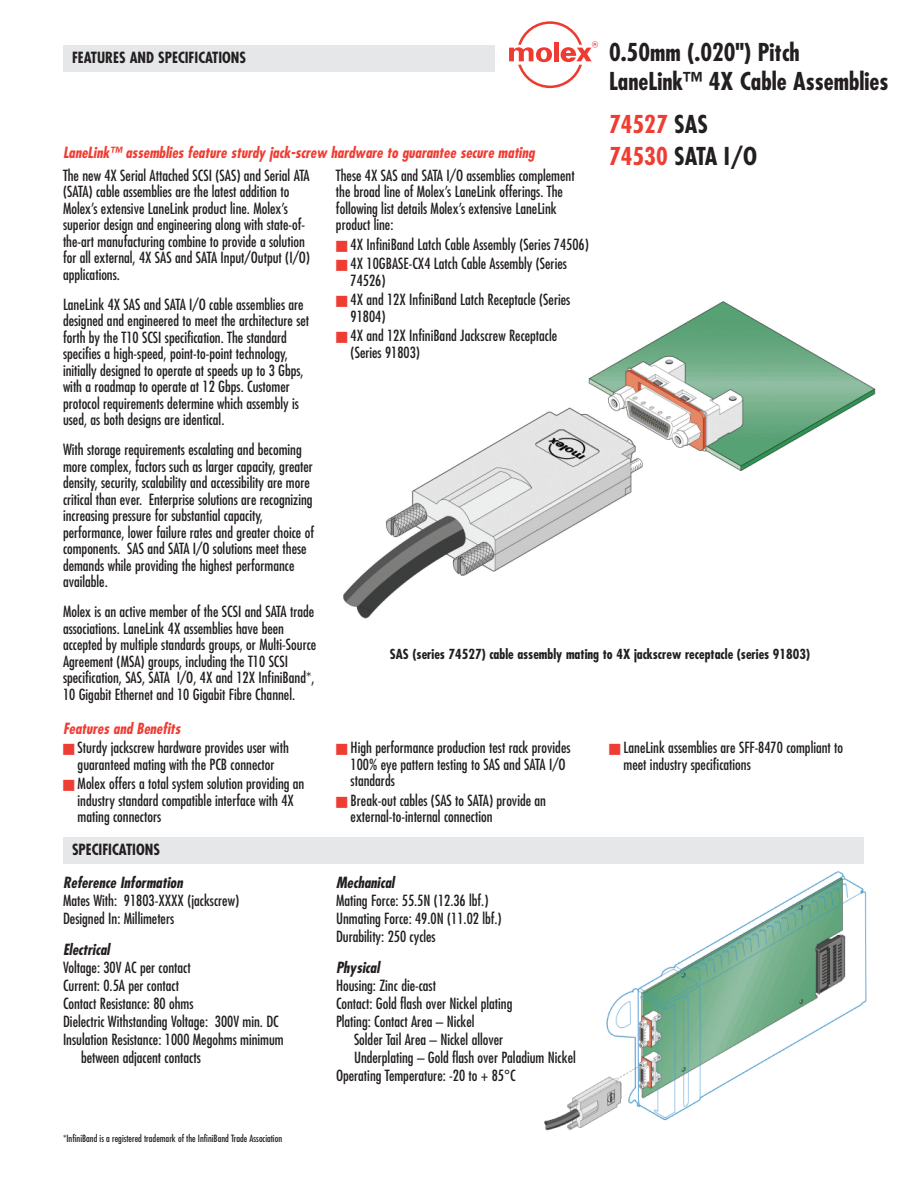
<style>
.page{position:relative;width:918px;height:1188px;background:#fff}
.page>*{position:absolute;margin:0;border:0;box-sizing:border-box;transform-origin:0 0}
.t1{font:700 condensed 24px/28.5px "Futura";color:#231f20}
.t2{font:700 condensed 24px/31.5px "Futura";color:#ee3e34}
.t3{font:condensed 15px/16.5px "Futura";color:#231f20}
.t4{font:italic 700 condensed 15px "Futura";color:#ee3e34}
.t5{font:italic 700 condensed 15px "Futura";color:#231f20}
.t6{font:700 condensed 15px "Futura";color:#231f20}
.t7{font:700 condensed 13.5px "Futura";color:#231f20}
.t8{font:condensed 9.75px "Futura";color:#231f20}
.s1{color:#231f20}
.s2{color:#ee3e34}
</style>
<div class="page">
<img style="left:544px;top:871px;width:323px;height:260px">
<div style="left:63px;top:45px;width:432px;height:27px;background:#e6e7e9"></div>
<div style="left:63px;top:837px;width:801px;height:27px;background:#e6e7e9"></div>
<svg style="left:509px;top:21px;width:89px;height:67px"></svg>
<img style="left:343px;top:301px;width:533px;height:318px">
<h1 class="t1" style="left:609px;top:40px;width:281px">0.50mm (.020") Pitch<br>LaneLink™ 4X Cable Assemblies</h1>
<h1 class="t2" style="left:609px;top:111px;width:150px">74527 <span class="s1">SAS<br></span>74530 <span class="s1">SATA I/O</span></h1>
<p class="t6" style="left:72px;top:51px;width:176px">FEATURES AND SPECIFICATIONS</p>
<p class="t4" style="left:63px;top:146px;width:473px">LaneLink™ assemblies feature sturdy jack-screw hardware to guarantee secure mating</p>
<p class="t3" style="left:63px;top:168px;width:249px">The new 4X Serial Attached SCSI (SAS) and Serial ATA (SATA) cable assemblies are the latest addition to Molex’s extensive LaneLink product line. Molex’s superior design and engineering along with state-of&shy;the-art manufacturing combine to provide a solution for all external, 4X SAS and SATA Input/Output (I/O) applications.</p>
<p class="t3" style="left:63px;top:297px;width:248px">LaneLink 4X SAS and SATA I/O cable assemblies are designed and engineered to meet the architecture set forth by the T10 SCSI specification. The standard specifies a high-speed, point-to-point technology, initially designed to operate at speeds up to 3 Gbps, with a roadmap to operate at 12 Gbps. Customer protocol requirements determine which assembly is used, as both designs are identical.</p>
<p class="t3" style="left:63px;top:442px;width:253px">With storage requirements escalating and becoming more complex, factors such as larger capacity, greater density, security, scalability and accessibility are more critical than ever. Enterprise solutions are recognizing increasing pressure for substantial capacity, performance, lower failure rates and greater choice of components. SAS and SATA I/O solutions meet these demands while providing the highest performance available.</p>
<p class="t3" style="left:63px;top:604px;width:255px">Molex is an active member of the SCSI and SATA trade associations. LaneLink 4X assemblies have been accepted by multiple standards groups, or Multi-Source Agreement (MSA) groups, including the T10 SCSI specification, SAS, SATA I/O, 4X and 12X InfiniBand*, 10 Gigabit Ethernet and 10 Gigabit Fibre Channel.</p>
<p class="t3" style="left:336px;top:168px;width:240px">These 4X SAS and SATA I/O assemblies complement the broad line of Molex’s LaneLink offerings. The following list details Molex’s extensive LaneLink product line:</p>
<p class="t3" style="left:336px;top:237px;width:254px"><span class="s2">■</span> 4X InfiniBand Latch Cable Assembly (Series 74506)</p>
<p class="t3" style="left:351px;top:256px;width:218px;text-indent:-15px"><span class="s2">■</span> 4X 10GBASE-CX4 Latch Cable Assembly (Series<br>74526)</p>
<p class="t3" style="left:351px;top:292px;width:221px;text-indent:-15px"><span class="s2">■</span> 4X and 12X InfiniBand Latch Receptacle (Series<br>91804)</p>
<p class="t3" style="left:351px;top:328px;width:208px;text-indent:-15px"><span class="s2">■</span> 4X and 12X InfiniBand Jackscrew Receptacle (Series 91803)</p>
<p class="t7" style="left:390px;top:648px;width:422px">SAS (series 74527) cable assembly mating to 4X jackscrew receptacle (series 91803)</p>
<p class="t4" style="left:63px;top:721px;width:119px">Features and Benefits</p>
<p class="t3" style="left:63px;top:741px;width:227px;text-align:center"><span class="s2">■</span> Sturdy jackscrew hardware provides user with guaranteed mating with the PCB connector</p>
<p class="t3" style="left:78px;top:777px;width:228px;text-indent:-15px"><span class="s2">■</span> Molex offers a total system solution providing an industry standard compatible interface with 4X mating connectors</p>
<p class="t6" style="left:72px;top:843px;width:89px">SPECIFICATIONS</p>
<p class="t5" style="left:63px;top:876px;width:121px">Reference Information</p>
<p class="t3" style="left:63px;top:892px;width:178px;line-height:18px">Mates With: 91803-XXXX (jackscrew)<br>Designed In: Millimeters</p>
<p class="t5" style="left:63px;top:943px;width:48px">Electrical</p>
<p class="t3" style="left:63px;top:961px;width:129px">Voltage: 30V AC per contact</p>
<p class="t3" style="left:63px;top:979px;width:118px">Current: 0.5A per contact</p>
<p class="t3" style="left:63px;top:997px;width:132px">Contact Resistance: 80 ohms</p>
<p class="t3" style="left:63px;top:1015px;width:217px">Dielectric Withstanding Voltage: 300V min. DC</p>
<p class="t3" style="left:63px;top:1033px;width:222px">Insulation Resistance: 1000 Megohms minimum</p>
<p class="t3" style="left:81px;top:1051px;width:121px">between adjacent contacts</p>
<p class="t8" style="left:63px;top:1134px;width:221px">*InfiniBand is a registered trademark of the InfiniBand Trade Association</p>
<p class="t3" style="left:351px;top:741px;width:221px;text-indent:-15px"><span class="s2">■</span> High performance production test rack provides<br>100% eye pattern testing to SAS and SATA I/O standards</p>
<p class="t3" style="left:351px;top:793px;width:197px;text-indent:-15px"><span class="s2">■</span> Break-out cables (SAS to SATA) provide an external-to-internal connection</p>
<p class="t5" style="left:336px;top:876px;width:60px">Mechanical</p>
<p class="t3" style="left:336px;top:892px;width:167px;line-height:18px">Mating Force: 55.5N (12.36 lbf.)<br>Unmating Force: 49.0N (11.02 lbf.)<br>Durability: 250 cycles</p>
<p class="t5" style="left:336px;top:961px;width:45px">Physical</p>
<p class="t3" style="left:336px;top:978px;width:178px;line-height:18px">Housing: Zinc die-cast<br>Contact: Gold flash over Nickel plating<br>Plating: Contact Area – Nickel</p>
<p class="t3" style="left:354px;top:1033px;width:151px">Solder Tail Area – Nickel allover</p>
<p class="t3" style="left:354px;top:1051px;width:223px">Underplating – Gold flash over Paladium Nickel</p>
<p class="t3" style="left:336px;top:1069px;width:181px">Operating Temperature: -20 to + 85°C</p>
<p class="t3" style="left:624px;top:741px;width:221px;text-indent:-15px"><span class="s2">■</span> LaneLink assemblies are SFF-8470 compliant to meet industry specifications</p>
</div>
